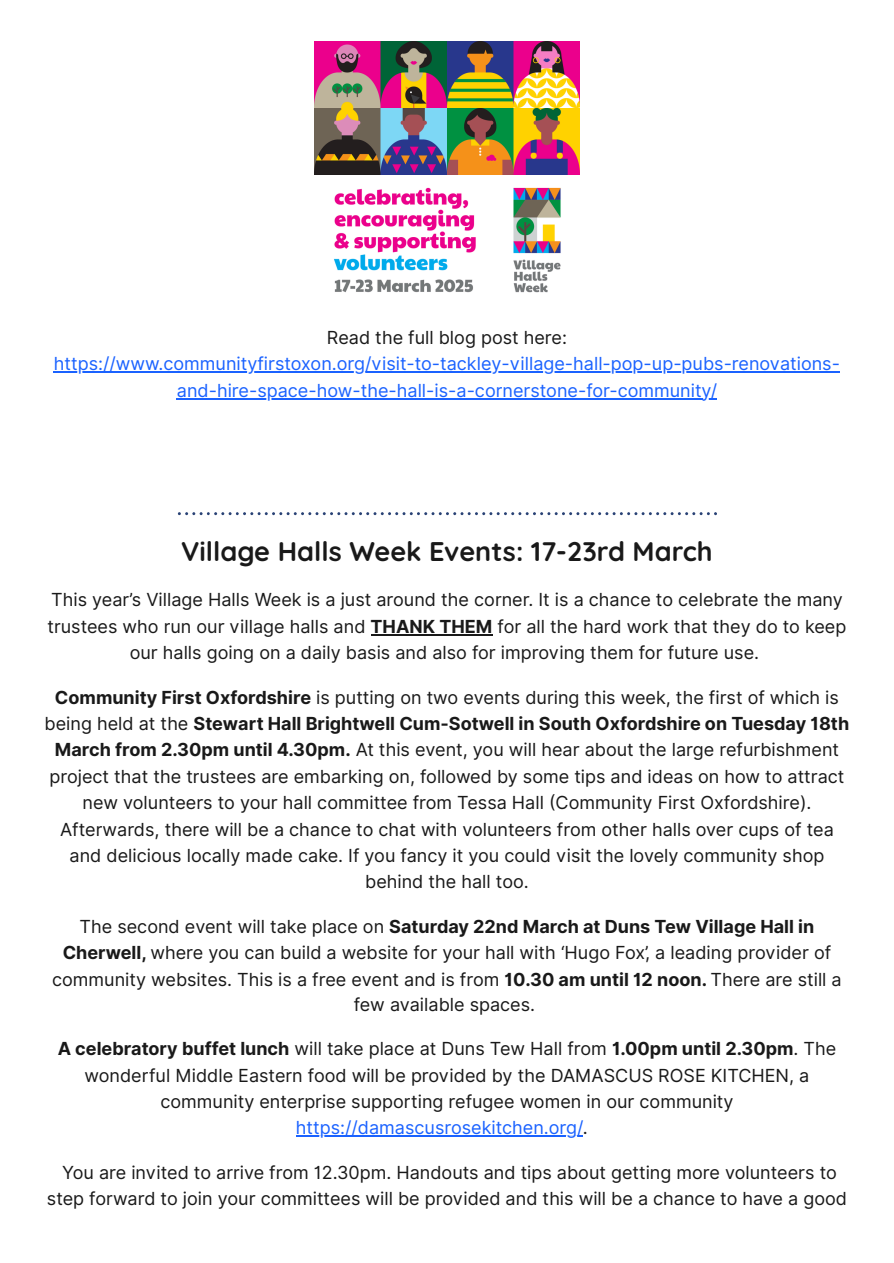
<style>
.page{position:relative;width:894px;height:1263px;background:#fff}
.page>*{position:absolute;margin:0;border:0;box-sizing:border-box;transform-origin:0 0}
.t1{font:700 27px "Quicksand";color:#191919}
.t2{font:18px/26.2px "Inter";color:#191919;text-align:center}
.t3{font:18px/26.4px "Inter";color:#1a62ff;text-align:center}
.s1{color:#191919}
.s2{font-weight:700}
.s3{color:#1a62ff}
</style>
<div class="page">
<svg style="left:54px;top:371px;width:786px;height:29px"></svg>
<img style="left:314px;top:42px;width:265px;height:251px">
<hr style="left:54px;top:371px;width:785px;height:1px;background:#1a62ff">
<hr style="left:177px;top:398px;width:540px;height:1px;background:#1a62ff">
<svg style="left:178px;top:512px;width:538px;height:3px"></svg>
<hr style="left:370px;top:635px;width:122px;height:1px;background:#191919">
<hr style="left:296px;top:1135px;width:286px;height:1px;background:#1a62ff">
<p class="t3" style="left:54px;top:325px;width:787px"><span class="s1">Read the full blog post here: </span>https://www.communityfirstoxon.org/visit-to-tackley-village-hall-pop-up-pubs-renovations&shy;and-hire-space-how-the-hall-is-a-cornerstone-for-community/</p>
<h2 class="t1" style="left:181px;top:534px;width:532px">Village Halls Week Events: 17-23rd March</h2>
<p class="t2" style="left:47px;top:587px;width:800px">This year’s Village Halls Week is a just around the corner. It is a chance to celebrate the many trustees who run our village halls and <span class="s2">THANK THEM</span> for all the hard work that they do to keep our halls going on a daily basis and also for improving them for future use.</p>
<h3 class="t2" style="left:45px;top:685px;width:806px"><span class="s2">Community First Oxfordshire</span> is putting on two events during this week, the first of which is being held at the <span class="s2">Stewart Hall Brightwell Cum-Sotwell in South Oxfordshire on Tuesday 18th March from 2.30pm until 4.30pm.</span> At this event, you will hear about the large refurbishment project that the trustees are embarking on, followed by some tips and ideas on how to attract new volunteers to your hall committee from Tessa Hall (Community First Oxfordshire).<br>Afterwards, there will be a chance to chat with volunteers from other halls over cups of tea and delicious locally made cake. If you fancy it you could visit the lovely community shop behind the hall too.</h3>
<p class="t2" style="left:52px;top:913px;width:790px">The second event will take place on <span class="s2">Saturday 22nd March at Duns Tew Village Hall in Cherwell,</span> where you can build a website for your hall with ‘Hugo Fox’, a leading provider of community websites. This is a free event and is from <span class="s2">10.30 am until 12 noon.</span> There are still a few available spaces.</p>
<h3 class="t2" style="left:58px;top:1036px;width:779px"><span class="s2">A celebratory buffet lunch</span> will take place at Duns Tew Hall from <span class="s2">1.00pm until 2.30pm</span>. The wonderful Middle Eastern food will be provided by the DAMASCUS ROSE KITCHEN, a community enterprise supporting refugee women in our community <span class="s3">https://damascusrosekitchen.org/</span>.</h3>
<p class="t2" style="left:47px;top:1160px;width:801px;line-height:25.8px">You are invited to arrive from 12.30pm. Handouts and tips about getting more volunteers to step forward to join your committees will be provided and this will be a chance to have a good</p>
</div>
